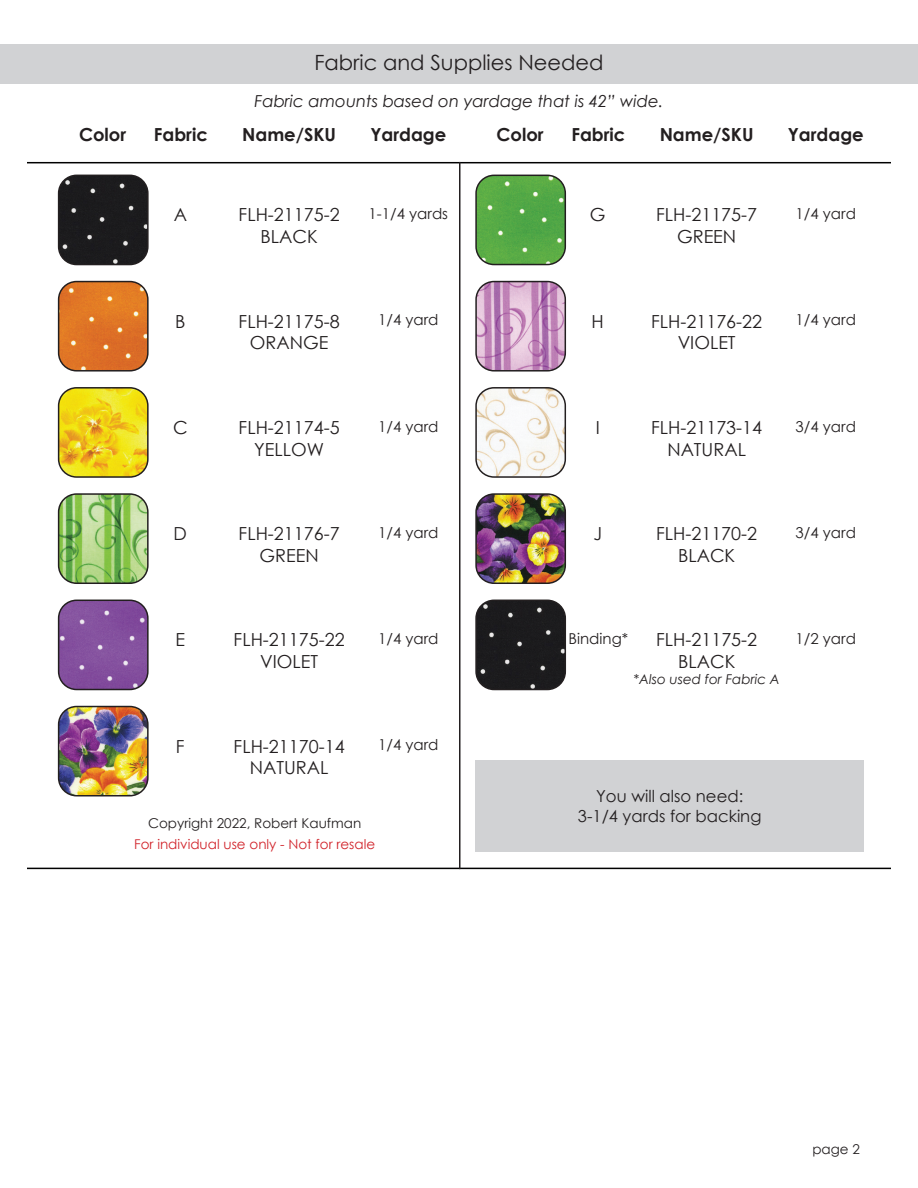
<style>
.page{position:relative;width:918px;height:1188px;background:#fff}
.page>*{position:absolute;margin:0;border:0;box-sizing:border-box;transform-origin:0 0}
.t1{font:21px "Century Gothic";color:#231f20}
.t2{font:18px/21.6px "Century Gothic";color:#231f20;text-align:center}
.t3{font:700 18px "Century Gothic";color:#231f20}
.t4{font:italic 16.5px "Century Gothic";color:#231f20}
.t5{font:16.5px/19.8px "Century Gothic";color:#231f20;text-align:center}
.t6{font:15px "Century Gothic";color:#231f20}
.t7{font:13.5px "Century Gothic";color:#d1232a}
.t8{font:13.5px "Century Gothic";color:#231f20}
.t9{font:italic 13.5px "Century Gothic";color:#231f20}
</style>
<div class="page">
<div style="left:0;top:44px;width:918px;height:40px;background:#d1d2d4"></div>
<hr style="left:27px;top:162px;width:864px;height:1px;background:#000">
<hr style="left:27px;top:868px;width:864px;height:1px;background:#000">
<hr style="left:459px;top:162px;width:1px;height:707px;background:#231f20">
<div style="left:59px;top:175px;width:87px;height:90px;background:#1c1b1d"></div>
<div style="left:58px;top:175px;width:91px;height:90px;border:2px solid #231f20;border-radius:18px"></div>
<img style="left:59px;top:496px;width:87px;height:87px">
<div style="left:58px;top:493px;width:91px;height:91px;border:2px solid #231f20;border-radius:18px"></div>
<img style="left:478px;top:175px;width:87px;height:90px">
<div style="left:475px;top:175px;width:91px;height:90px;border:2px solid #231f20;border-radius:18px"></div>
<img style="left:478px;top:496px;width:87px;height:87px">
<div style="left:475px;top:493px;width:91px;height:91px;border:2px solid #231f20;border-radius:18px"></div>
<img style="left:59px;top:282px;width:87px;height:87px">
<div style="left:58px;top:281px;width:91px;height:91px;border:2px solid #231f20;border-radius:18px"></div>
<img style="left:59px;top:600px;width:87px;height:90px">
<div style="left:58px;top:600px;width:91px;height:90px;border:2px solid #231f20;border-radius:18px"></div>
<img style="left:478px;top:282px;width:87px;height:87px">
<div style="left:475px;top:281px;width:91px;height:91px;border:2px solid #231f20;border-radius:18px"></div>
<div style="left:478px;top:600px;width:87px;height:90px;background:#1c1b1d"></div>
<div style="left:475px;top:600px;width:91px;height:90px;border:2px solid #231f20;border-radius:18px"></div>
<img style="left:59px;top:388px;width:87px;height:87px">
<div style="left:58px;top:387px;width:91px;height:91px;border:2px solid #231f20;border-radius:18px"></div>
<img style="left:59px;top:707px;width:87px;height:89px">
<div style="left:58px;top:706px;width:91px;height:90px;border:2px solid #231f20;border-radius:18px"></div>
<img style="left:478px;top:388px;width:87px;height:87px">
<div style="left:475px;top:387px;width:91px;height:91px;border:2px solid #231f20;border-radius:18px"></div>
<div style="left:475px;top:760px;width:389px;height:91px;background:#d1d2d4"></div>
<p class="t1" style="left:314px;top:47px;width:291px">Fabric and Supplies Needed</p>
<p class="t4" style="left:254px;top:90px;width:411px">Fabric amounts based on yardage that is 42” wide.</p>
<p class="t3" style="left:79px;top:121px;width:49px">Color</p>
<p class="t3" style="left:154px;top:121px;width:55px">Fabric</p>
<p class="t3" style="left:242px;top:121px;width:95px">Name/SKU</p>
<p class="t3" style="left:370px;top:121px;width:77px">Yardage</p>
<p class="t3" style="left:497px;top:121px;width:49px">Color</p>
<p class="t3" style="left:571px;top:121px;width:55px">Fabric</p>
<p class="t3" style="left:660px;top:121px;width:95px">Name/SKU</p>
<p class="t3" style="left:788px;top:121px;width:77px">Yardage</p>
<p class="t2" style="left:174px;top:204px;width:15px">A</p>
<p class="t2" style="left:175px;top:310px;width:12px">B</p>
<p class="t2" style="left:239px;top:204px;width:103px">FLH-21175-2<br>BLACK</p>
<p class="t2" style="left:239px;top:310px;width:103px">FLH-21175-8<br>ORANGE</p>
<p class="t6" style="left:369px;top:203px;width:81px">1-1/4 yards</p>
<p class="t6" style="left:378px;top:310px;width:62px">1/4 yard</p>
<p class="t2" style="left:590px;top:204px;width:17px">G</p>
<p class="t2" style="left:592px;top:310px;width:14px">H</p>
<p class="t2" style="left:656px;top:204px;width:103px">FLH-21175-7<br>GREEN</p>
<p class="t2" style="left:651px;top:310px;width:113px">FLH-21176-22<br>VIOLET</p>
<p class="t6" style="left:796px;top:203px;width:62px">1/4 yard</p>
<p class="t6" style="left:796px;top:310px;width:62px">1/4 yard</p>
<p class="t6" style="left:378px;top:416px;width:62px">1/4 yard</p>
<p class="t2" style="left:173px;top:416px;width:16px">C</p>
<p class="t2" style="left:596px;top:416px;width:6px">I</p>
<p class="t2" style="left:239px;top:416px;width:103px">FLH-21174-5<br>YELLOW</p>
<p class="t2" style="left:651px;top:416px;width:113px">FLH-21173-14<br>NATURAL</p>
<p class="t6" style="left:796px;top:416px;width:62px">3/4 yard</p>
<p class="t2" style="left:174px;top:523px;width:15px">D</p>
<p class="t2" style="left:239px;top:523px;width:103px">FLH-21176-7<br>GREEN</p>
<p class="t6" style="left:378px;top:522px;width:62px">1/4 yard</p>
<p class="t2" style="left:176px;top:629px;width:11px">E</p>
<p class="t2" style="left:234px;top:629px;width:113px">FLH-21175-22<br>VIOLET</p>
<p class="t6" style="left:378px;top:628px;width:62px">1/4 yard</p>
<p class="t2" style="left:176px;top:735px;width:10px">F</p>
<p class="t2" style="left:234px;top:735px;width:113px">FLH-21170-14<br>NATURAL</p>
<p class="t6" style="left:378px;top:735px;width:62px">1/4 yard</p>
<p class="t8" style="left:148px;top:813px;width:215px">Copyright 2022, Robert Kaufman</p>
<p class="t7" style="left:134px;top:834px;width:243px">For individual use only - Not for resale</p>
<p class="t2" style="left:593px;top:523px;width:10px">J</p>
<p class="t2" style="left:656px;top:523px;width:103px">FLH-21170-2<br>BLACK</p>
<p class="t6" style="left:796px;top:522px;width:62px">3/4 yard</p>
<p class="t6" style="left:569px;top:628px;width:61px">Binding*</p>
<p class="t2" style="left:656px;top:629px;width:103px">FLH-21175-2<br>BLACK</p>
<p class="t9" style="left:633px;top:670px;width:148px">*Also used for Fabric A</p>
<p class="t6" style="left:796px;top:628px;width:62px">1/2 yard</p>
<p class="t5" style="left:578px;top:786px;width:185px">You will also need:<br>3-1/4 yards for backing</p>
<p class="t8" style="left:812px;top:1140px;width:49px">page 2</p>
</div>
